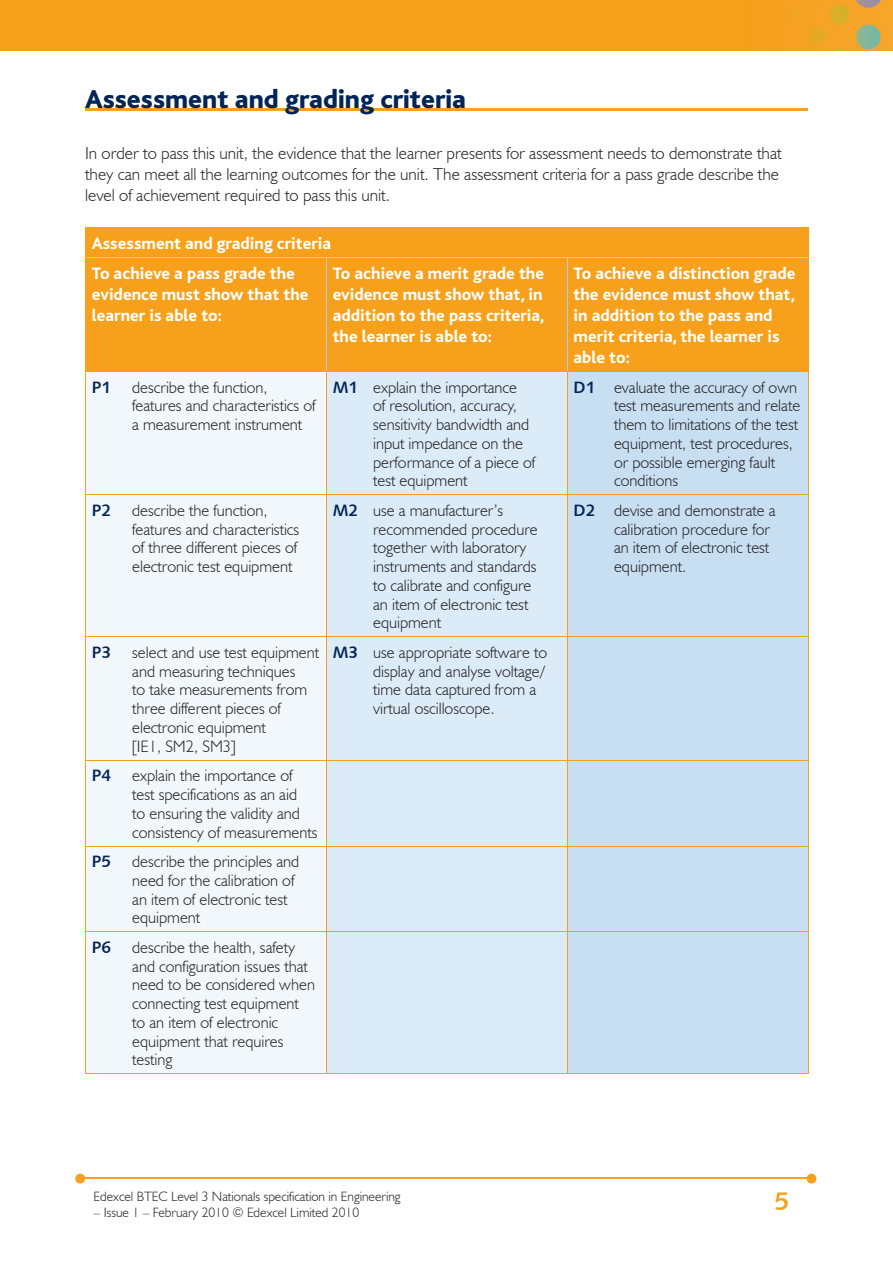
<style>
.page{position:relative;width:893px;height:1263px;background:#fff}
.page>*{position:absolute;margin:0;border:0;box-sizing:border-box;transform-origin:0 0}
.t1{font:800 27px "Bliss";color:#002556}
.t2{font:25.5px "Humanist 531 BT Bold A";color:#f6a01b}
.t3{font:800 17.25px/21px "Bliss";color:#fff}
.t4{font:300 17.25px/21px "Humanist 521 BT";color:#231f20}
.t5{font:300 16.5px/18.8px "Humanist 521 BT";color:#231f20}
.t6{font:16.5px "Humanist 531 BT Bold A";color:#002556}
.t7{font:300 13.5px "Humanist 521 BT";color:#231f20}
.s1{font-family:"Humanist 531 BT Bold A";font-weight:400;color:#002556}
</style>
<div class="page">
<img style="left:0;top:0;width:893px;height:51px">
<hr style="left:82px;top:1178px;width:728px;height:1px;background:#f6a01b">
<svg style="left:807px;top:1174px;width:9px;height:9px"></svg>
<svg style="left:75px;top:1174px;width:10px;height:9px"></svg>
<hr style="left:85px;top:108px;width:723px;height:2px;background:#f6a01b">
<div style="left:86px;top:228px;width:722px;height:143px;background:#f6a01b"></div>
<div style="left:86px;top:372px;width:240px;height:701px;background:#f2f7fb"></div>
<div style="left:327px;top:372px;width:240px;height:701px;background:#dbebf7"></div>
<div style="left:568px;top:372px;width:240px;height:701px;background:#c8dff2"></div>
<svg style="left:85px;top:228px;width:1px;height:29px"></svg>
<svg style="left:808px;top:228px;width:1px;height:29px"></svg>
<hr style="left:85px;top:227px;width:241px;height:1px;background:#f6a01b">
<hr style="left:326px;top:227px;width:241px;height:1px;background:#f6a01b">
<hr style="left:567px;top:227px;width:241px;height:1px;background:#f6a01b">
<hr style="left:85px;top:257px;width:1px;height:114px;background:#f6a01b">
<hr style="left:86px;top:257px;width:240px;height:1px;background:#accfed">
<hr style="left:326px;top:258px;width:1px;height:113px;background:#accfed">
<hr style="left:326px;top:257px;width:241px;height:1px;background:#accfed">
<hr style="left:567px;top:258px;width:1px;height:113px;background:#accfed">
<hr style="left:808px;top:257px;width:1px;height:114px;background:#f6a01b">
<hr style="left:567px;top:257px;width:241px;height:1px;background:#accfed">
<hr style="left:85px;top:372px;width:1px;height:122px;background:#f6a01b">
<hr style="left:85px;top:371px;width:241px;height:1px;background:#f6a01b">
<hr style="left:326px;top:372px;width:1px;height:122px;background:#f6a01b">
<hr style="left:326px;top:371px;width:241px;height:1px;background:#f6a01b">
<hr style="left:567px;top:372px;width:1px;height:122px;background:#f6a01b">
<hr style="left:808px;top:372px;width:1px;height:122px;background:#f6a01b">
<hr style="left:567px;top:371px;width:241px;height:1px;background:#f6a01b">
<hr style="left:326px;top:495px;width:1px;height:141px;background:#f6a01b">
<hr style="left:567px;top:495px;width:1px;height:141px;background:#f6a01b">
<hr style="left:85px;top:495px;width:1px;height:141px;background:#f6a01b">
<hr style="left:808px;top:495px;width:1px;height:141px;background:#f6a01b">
<hr style="left:85px;top:494px;width:241px;height:1px;background:#f6a01b">
<hr style="left:326px;top:494px;width:241px;height:1px;background:#f6a01b">
<hr style="left:567px;top:494px;width:241px;height:1px;background:#f6a01b">
<hr style="left:326px;top:637px;width:1px;height:123px;background:#f6a01b">
<hr style="left:567px;top:637px;width:1px;height:123px;background:#f6a01b">
<hr style="left:85px;top:637px;width:1px;height:123px;background:#f6a01b">
<hr style="left:808px;top:637px;width:1px;height:123px;background:#f6a01b">
<hr style="left:85px;top:636px;width:241px;height:1px;background:#f6a01b">
<hr style="left:326px;top:636px;width:241px;height:1px;background:#f6a01b">
<hr style="left:567px;top:636px;width:241px;height:1px;background:#f6a01b">
<hr style="left:326px;top:760px;width:1px;height:86px;background:#f6a01b">
<hr style="left:567px;top:760px;width:1px;height:86px;background:#f6a01b">
<hr style="left:85px;top:760px;width:1px;height:86px;background:#f6a01b">
<hr style="left:808px;top:760px;width:1px;height:86px;background:#f6a01b">
<hr style="left:85px;top:760px;width:241px;height:1px;background:#f6a01b">
<hr style="left:326px;top:760px;width:241px;height:1px;background:#f6a01b">
<hr style="left:567px;top:760px;width:241px;height:1px;background:#f6a01b">
<hr style="left:326px;top:846px;width:1px;height:85px;background:#f6a01b">
<hr style="left:567px;top:846px;width:1px;height:85px;background:#f6a01b">
<hr style="left:85px;top:846px;width:1px;height:85px;background:#f6a01b">
<hr style="left:808px;top:846px;width:1px;height:85px;background:#f6a01b">
<hr style="left:85px;top:846px;width:241px;height:1px;background:#f6a01b">
<hr style="left:326px;top:846px;width:241px;height:1px;background:#f6a01b">
<hr style="left:567px;top:846px;width:241px;height:1px;background:#f6a01b">
<hr style="left:326px;top:932px;width:1px;height:141px;background:#f6a01b">
<hr style="left:567px;top:932px;width:1px;height:141px;background:#f6a01b">
<hr style="left:85px;top:932px;width:1px;height:141px;background:#f6a01b">
<hr style="left:808px;top:932px;width:1px;height:141px;background:#f6a01b">
<hr style="left:85px;top:931px;width:241px;height:1px;background:#f6a01b">
<hr style="left:326px;top:931px;width:241px;height:1px;background:#f6a01b">
<hr style="left:567px;top:931px;width:241px;height:1px;background:#f6a01b">
<hr style="left:85px;top:1073px;width:241px;height:1px;background:#f6a01b">
<hr style="left:326px;top:1073px;width:241px;height:1px;background:#f6a01b">
<hr style="left:567px;top:1073px;width:241px;height:1px;background:#f6a01b">
<h1 class="t1" style="left:85px;top:85px;width:383px">Assessment and grading criteria</h1>
<p class="t4" style="left:85px;top:142px;width:698px">In order to pass this unit, the evidence that the learner presents for assessment needs to demonstrate that they can meet all the learning outcomes for the unit. The assessment criteria for a pass grade describe the level of achievement required to pass this unit.</p>
<p class="t3" style="left:92px;top:229px;width:241px;line-height:30.2px">Assessment and grading criteria<br>To achieve a pass grade the</p>
<p class="t3" style="left:92px;top:284px;width:218px">evidence must show that the learner is able to:</p>
<p class="t3" style="left:333px;top:263px;width:213px;text-align:justify">To achieve a merit grade the evidence must show that, in addition to the pass criteria, the learner is able to:</p>
<p class="t3" style="left:574px;top:263px;width:224px">To achieve a distinction grade the evidence must show that, in addition to the pass and merit criteria, the learner is able to:</p>
<p class="t6" style="left:92px;top:377px;width:21px">P1</p>
<p class="t5" style="left:132px;top:377px;width:185px">describe the function, features and characteristics of a measurement instrument</p>
<p class="t5" style="left:373px;top:377px;width:164px;text-indent:-40px"><span class="s1">M1</span> explain the importance<br>of resolution, accuracy, sensitivity bandwidth and input impedance on the performance of a piece of test equipment</p>
<p class="t5" style="left:614px;top:377px;width:188px;text-indent:-40px"><span class="s1">D1</span> evaluate the accuracy of own test measurements and relate them to limitations of the test equipment, test procedures, or possible emerging fault conditions</p>
<p class="t6" style="left:92px;top:500px;width:21px">P2</p>
<p class="t5" style="left:132px;top:501px;width:169px">describe the function, features and characteristics of three different pieces of electronic test equipment</p>
<p class="t5" style="left:373px;top:501px;width:166px;text-indent:-40px"><span class="s1">M2</span> use a manufacturer’s recommended procedure together with laboratory instruments and standards to calibrate and configure an item of electronic test equipment</p>
<p class="t5" style="left:614px;top:501px;width:163px;text-indent:-40px"><span class="s1">D2</span> devise and demonstrate a calibration procedure for an item of electronic test equipment.</p>
<p class="t6" style="left:92px;top:642px;width:21px">P3</p>
<p class="t5" style="left:132px;top:643px;width:188px">select and use test equipment and measuring techniques<br>to take measurements from three different pieces of electronic equipment<br>[IE1, SM2, SM3]</p>
<p class="t5" style="left:373px;top:643px;width:176px;text-indent:-40px"><span class="s1">M3</span> use appropriate software to display and analyse voltage/ time data captured from a virtual oscilloscope.</p>
<p class="t6" style="left:92px;top:765px;width:21px">P4</p>
<p class="t5" style="left:132px;top:766px;width:187px">explain the importance of test specifications as an aid<br>to ensuring the validity and consistency of measurements</p>
<p class="t6" style="left:92px;top:851px;width:21px">P5</p>
<p class="t5" style="left:132px;top:852px;width:169px">describe the principles and need for the calibration of an item of electronic test equipment</p>
<p class="t6" style="left:92px;top:937px;width:21px">P6</p>
<p class="t5" style="left:132px;top:937px;width:184px">describe the health, safety and configuration issues that need to be considered when connecting test equipment to an item of electronic equipment that requires testing</p>
<p class="t7" style="left:94px;top:1188px;width:309px">Edexcel BTEC Level 3 Nationals specification in Engineering</p>
<p class="t7" style="left:94px;top:1204px;width:267px">– Issue 1 – February 2010 © Edexcel Limited 2010</p>
<h2 class="t2" style="left:774px;top:1185px;width:16px">5</h2>
</div>
